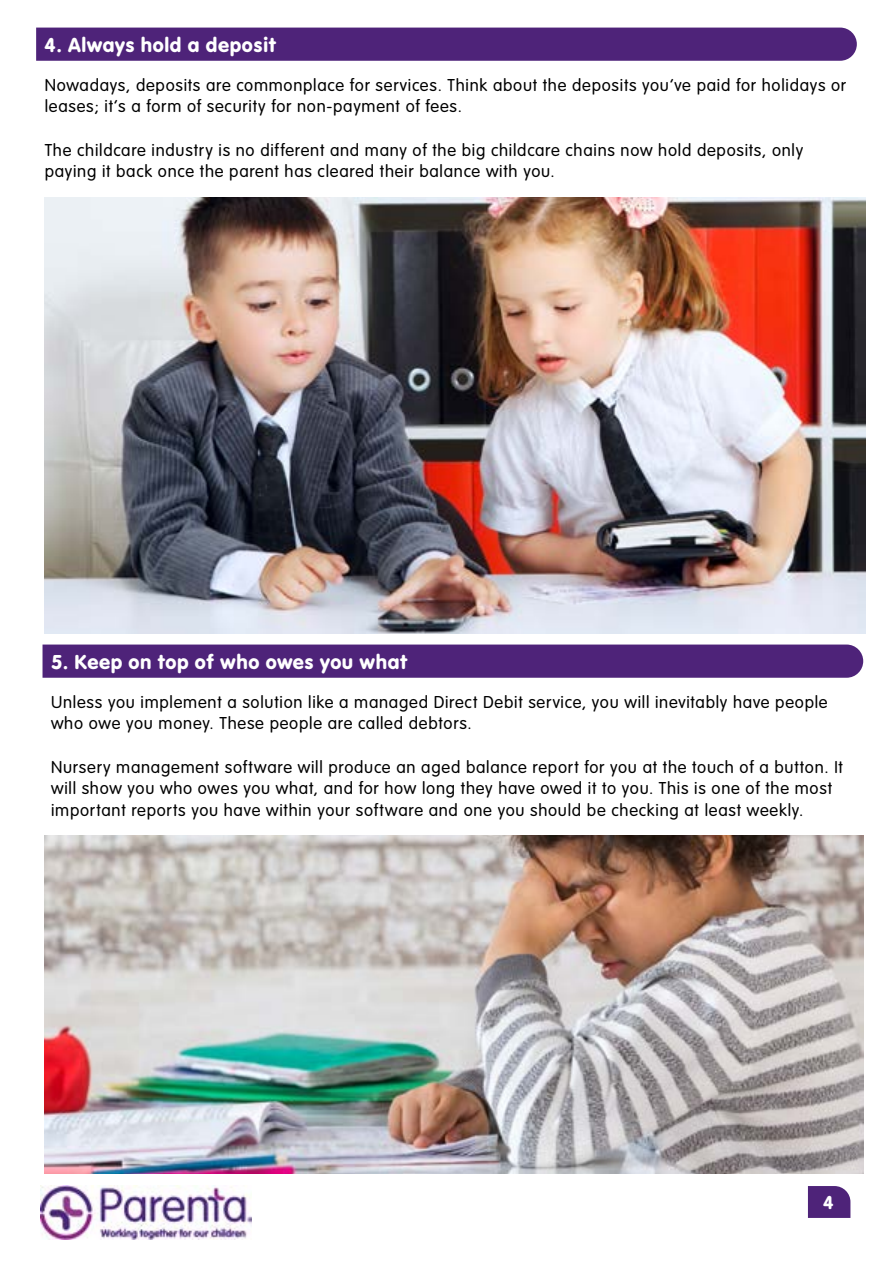
<style>
.page{position:relative;width:893px;height:1263px;background:#fff}
.page>*{position:absolute;margin:0;border:0;box-sizing:border-box;transform-origin:0 0}
.t1{font:21px "VAG Rundschrift D";letter-spacing:.025em;color:#fff}
.t2{font:19.5px "VAG Rundschrift D";color:#fff}
.t3{font:300 18px/21.6px "VAG Rundschrift D";letter-spacing:.04em;color:#000}
</style>
<div class="page">
<svg style="left:808px;top:1186px;width:42px;height:32px"></svg>
<img style="left:41px;top:1186px;width:210px;height:53px">
<div style="left:36px;top:28px;width:821px;height:33px;background:#4e2379"></div>
<div style="left:43px;top:644px;width:820px;height:34px;background:#4e2379"></div>
<img style="left:45px;top:198px;width:820px;height:436px">
<img style="left:45px;top:836px;width:818px;height:338px">
<p class="t1" style="left:45px;top:32px;width:233px">4. Always hold a deposit</p>
<p class="t3" style="left:45px;top:74px;width:803px">Nowadays, deposits are commonplace for services. Think about the deposits you’ve paid for holidays or leases; it’s a form of security for non-payment of fees.</p>
<p class="t3" style="left:45px;top:139px;width:760px">The childcare industry is no different and many of the big childcare chains now hold deposits, only paying it back once the parent has cleared their balance with you.</p>
<p class="t1" style="left:51px;top:649px;width:358px">5. Keep on top of who owes you what</p>
<p class="t3" style="left:51px;top:691px;width:778px">Unless you implement a solution like a managed Direct Debit service, you will inevitably have people who owe you money. These people are called debtors.</p>
<p class="t3" style="left:51px;top:756px;width:793px">Nursery management software will produce an aged balance report for you at the touch of a button. It will show you who owes you what, and for how long they have owed it to you. This is one of the most important reports you have within your software and one you should be checking at least weekly.</p>
<p class="t2" style="left:823px;top:1191px;width:12px">4</p>
</div>
